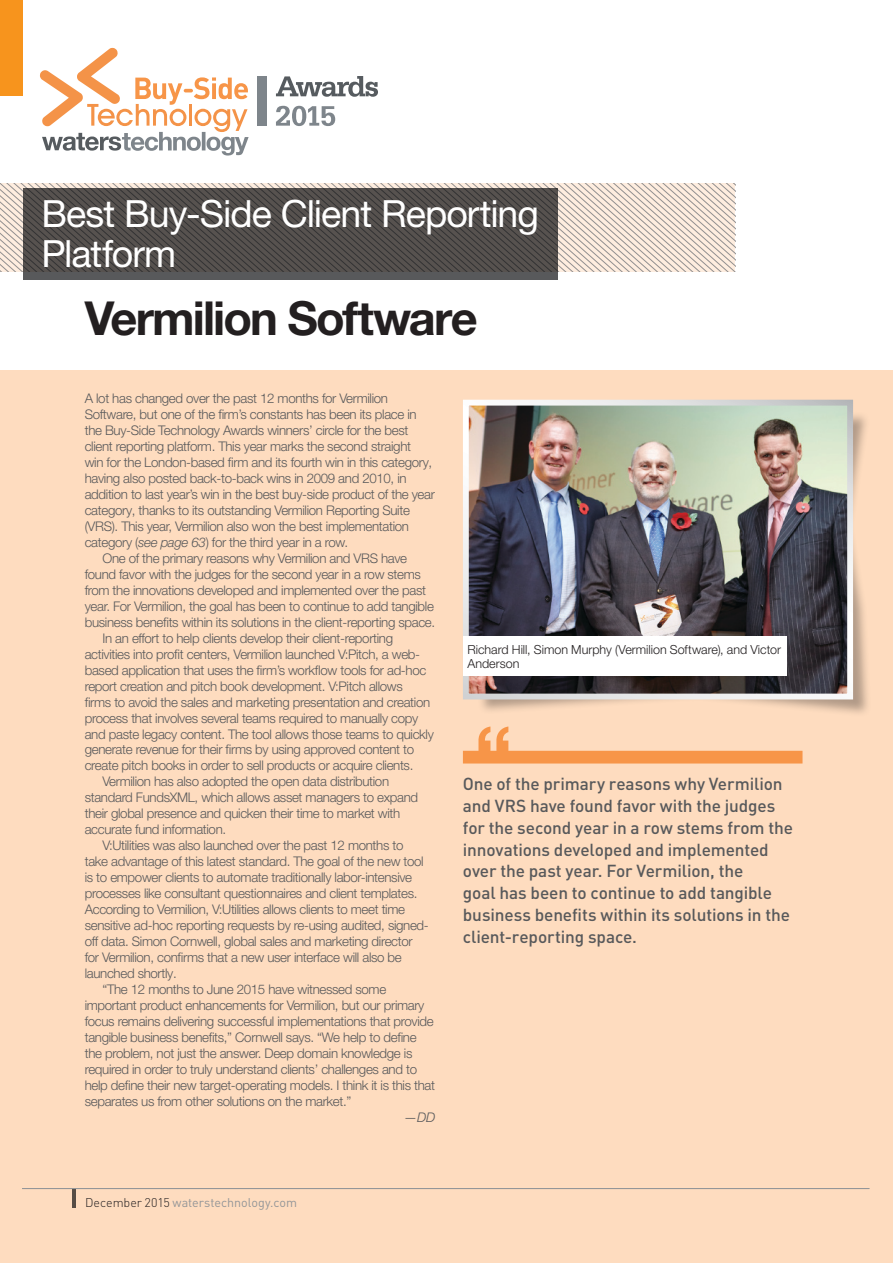
<style>
.page{position:relative;width:893px;height:1263px;background:#fff}
.page>*{position:absolute;margin:0;border:0;box-sizing:border-box;transform-origin:0 0}
.t1{font:700 46.95px "Helvetica Neue LT Pro";letter-spacing:-.04em;color:#231f20}
.t2{font:37.5px/40.7px "Helvetica Neue LT Pro";letter-spacing:-.025em;color:#fff}
.t3{font:500 17.25px/21.9px "DINOT";letter-spacing:-.01em;color:#58595b}
.t4{font:300 13.35px "Helvetica Neue LT Pro";letter-spacing:-.025em;color:#58595b}
.t5{font:italic 300 13.35px "Helvetica Neue LT Pro";color:#58595b}
.t6{font:300 12.45px/14.1px "Helvetica Neue LT Pro";color:#231f20}
.t7{font:12.45px "DINOT";letter-spacing:-.005em;color:#949698}
.s1{font-style:italic}
.s2{font-weight:300;color:#231f20}
</style>
<div class="page">
<div style="left:0;top:371px;width:893px;height:892px;background:#fedcbf"></div>
<svg style="left:276px;top:76px;width:102px;height:21px"></svg>
<div style="left:257px;top:76px;width:10px;height:50px;background:#7e858b"></div>
<svg style="left:40px;top:48px;width:209px;height:108px"></svg>
<svg style="left:276px;top:106px;width:59px;height:20px"></svg>
<div style="left:0;top:370px;width:893px;height:875px;background:#fedcbf"></div>
<div style="left:476px;top:410px;width:395px;height:308px;background:#231f20;opacity:.35"></div>
<img style="left:470px;top:407px;width:376px;height:285px">
<div style="left:463px;top:400px;width:390px;height:299px;border:6px solid #fff"></div>
<svg style="left:0;top:183px;width:735px;height:89px;background:#e5d8cd"></svg>
<svg style="left:24px;top:188px;width:534px;height:92px;background:#4f4c4a"></svg>
<div style="left:463px;top:636px;width:324px;height:40px;background:#fff"></div>
<hr style="left:72px;top:1189px;width:4px;height:19px;background:#574c44">
<hr style="left:22px;top:1188px;width:847px;height:1px;background:#949698">
<svg style="left:463px;top:726px;width:339px;height:37px"></svg>
<div style="left:0;top:0;width:23px;height:95px;background:#f7941d"></div>
<p class="t2" style="left:41px;top:192px;width:499px">Best Buy-Side Client Reporting<br>Platform</p>
<p class="t1" style="left:85px;top:289px;width:394px">Vermilion Software</p>
<p class="t4" style="left:85px;top:390px;width:305px">A lot has changed over the past 12 months for Vermilion</p>
<p class="t4" style="left:85px;top:406px;width:333px">Software, but one of the firm’s constants has been its place in</p>
<p class="t4" style="left:85px;top:422px;width:325px">the Buy-Side Technology Awards winners’ circle for the best</p>
<p class="t4" style="left:85px;top:438px;width:328px">client reporting platform. This year marks the second straight</p>
<p class="t4" style="left:85px;top:454px;width:349px">win for the London-based firm and its fourth win in this category,</p>
<p class="t4" style="left:85px;top:470px;width:323px">having also posted back-to-back wins in 2009 and 2010, in</p>
<p class="t4" style="left:85px;top:486px;width:352px">addition to last year’s win in the best buy-side product of the year</p>
<p class="t4" style="left:85px;top:502px;width:327px">category, thanks to its outstanding Vermilion Reporting Suite</p>
<p class="t4" style="left:85px;top:518px;width:326px">(VRS). This year, Vermilion also won the best implementation</p>
<p class="t4" style="left:85px;top:534px;width:265px">category (<span class="s1">see page 63</span>) for the third year in a row.</p>
<p class="t4" style="left:102px;top:550px;width:306px">One of the primary reasons why Vermilion and VRS have</p>
<p class="t4" style="left:85px;top:566px;width:338px">found favor with the judges for the second year in a row stems</p>
<p class="t4" style="left:85px;top:582px;width:343px">from the innovations developed and implemented over the past</p>
<p class="t4" style="left:85px;top:598px;width:351px">year. For Vermilion, the goal has been to continue to add tangible</p>
<p class="t4" style="left:85px;top:614px;width:352px">business benefits within its solutions in the client-reporting space.</p>
<p class="t4" style="left:102px;top:630px;width:292px">In an effort to help clients develop their client-reporting</p>
<p class="t4" style="left:85px;top:646px;width:337px">activities into profit centers, Vermilion launched V:Pitch, a web-</p>
<p class="t4" style="left:85px;top:662px;width:343px">based application that uses the firm’s workflow tools for ad-hoc</p>
<p class="t4" style="left:85px;top:678px;width:320px">report creation and pitch book development. V:Pitch allows</p>
<p class="t4" style="left:85px;top:694px;width:347px">firms to avoid the sales and marketing presentation and creation</p>
<p class="t4" style="left:85px;top:710px;width:335px">process that involves several teams required to manually copy</p>
<p class="t4" style="left:85px;top:726px;width:351px">and paste legacy content. The tool allows those teams to quickly</p>
<p class="t4" style="left:85px;top:741px;width:331px">generate revenue for their firms by using approved content to</p>
<p class="t4" style="left:85px;top:757px;width:330px">create pitch books in order to sell products or acquire clients.</p>
<p class="t4" style="left:102px;top:773px;width:288px">Vermilion has also adopted the open data distribution</p>
<p class="t4" style="left:85px;top:789px;width:335px">standard FundsXML, which allows asset managers to expand</p>
<p class="t4" style="left:85px;top:805px;width:317px">their global presence and quicken their time to market with</p>
<p class="t4" style="left:85px;top:821px;width:143px">accurate fund information.</p>
<p class="t4" style="left:102px;top:837px;width:302px">V:Utilities was also launched over the past 12 months to</p>
<p class="t4" style="left:85px;top:853px;width:340px">take advantage of this latest standard. The goal of the new tool</p>
<p class="t4" style="left:85px;top:869px;width:329px">is to empower clients to automate traditionally labor-intensive</p>
<p class="t4" style="left:85px;top:885px;width:334px">processes like consultant questionnaires and client templates.</p>
<p class="t4" style="left:85px;top:901px;width:322px">According to Vermilion, V:Utilities allows clients to meet time</p>
<p class="t4" style="left:85px;top:917px;width:346px">sensitive ad-hoc reporting requests by re-using audited, signed-</p>
<p class="t4" style="left:85px;top:933px;width:329px">off data. Simon Cornwell, global sales and marketing director</p>
<p class="t4" style="left:85px;top:949px;width:319px">for Vermilion, confirms that a new user interface will also be</p>
<p class="t4" style="left:85px;top:965px;width:93px">launched shortly.</p>
<p class="t4" style="left:102px;top:981px;width:285px">“The 12 months to June 2015 have witnessed some</p>
<p class="t4" style="left:85px;top:997px;width:341px">important product enhancements for Vermilion, but our primary</p>
<p class="t4" style="left:85px;top:1013px;width:351px">focus remains delivering successful implementations that provide</p>
<p class="t4" style="left:85px;top:1029px;width:333px">tangible business benefits,” Cornwell says. “We help to define</p>
<p class="t4" style="left:85px;top:1045px;width:329px">the problem, not just the answer. Deep domain knowledge is</p>
<p class="t4" style="left:85px;top:1061px;width:334px">required in order to truly understand clients’ challenges and to</p>
<p class="t4" style="left:85px;top:1077px;width:352px">help define their new target-operating models. I think it is this that</p>
<p class="t4" style="left:85px;top:1093px;width:268px">separates us from other solutions on the market.”</p>
<p class="t5" style="left:404px;top:1109px;width:32px">—DD</p>
<p class="t6" style="left:467px;top:642px;width:315px">Richard Hill, Simon Murphy (Vermilion Software), and Victor<br>Anderson</p>
<p class="t3" style="left:463px;top:772px;width:332px">One of the primary reasons why Vermilion and VRS have found favor with the judges for the second year in a row stems from the innovations developed and implemented over the past year. For Vermilion, the<br>goal has been to continue to add tangible business benefits within its solutions in the client-reporting space.</p>
<p class="t7" style="left:85px;top:1195px;width:214px"><span class="s2">December 2015</span> waterstechnology.com</p>
</div>
